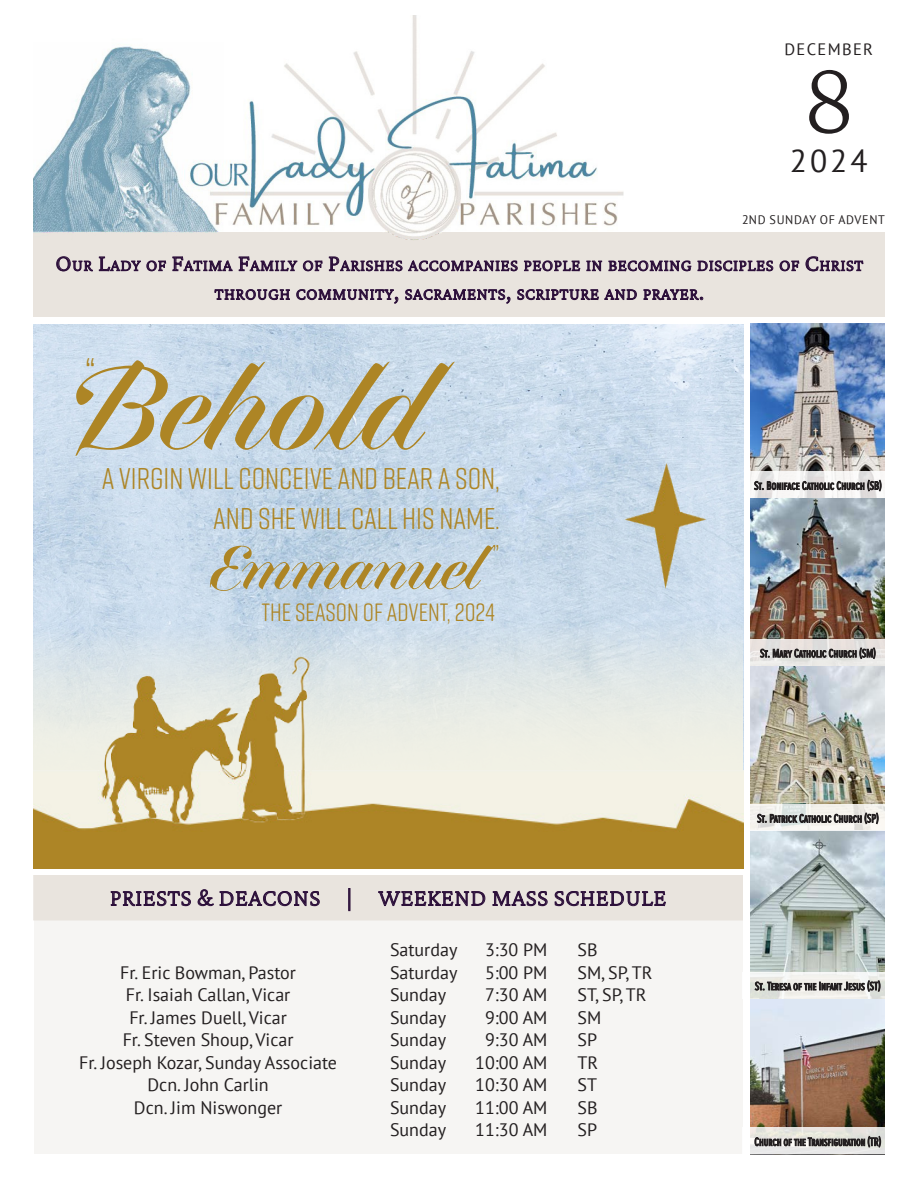
<style>
.page{position:relative;width:918px;height:1188px;background:#fff}
.page>*{position:absolute;margin:0;border:0;box-sizing:border-box;transform-origin:0 0}
.t1{font:600 109.95px "Dunhill Script";color:#ad8525}
.t2{font:108px "Crimson Pro";color:#231f20}
.t3{font:600 55.5px "Dunhill Script";color:#ad8525}
.t4{font:44.1px "Rift Soft";color:#ad8525}
.t5{font:31.5px "PT Sans";color:#231f20}
.t6{font:30px/39.9px "Rift Soft";color:#ad8525;text-align:right}
.t7{font:24.9px "Rift Soft";color:#ad8525}
.t8{font:24px "Crimson Pro";letter-spacing:.025em;color:#2c0f3a}
.t9{font:18px/22.5px "PT Sans";color:#231f20;text-align:center}
.t10{font:16.8px/28.8px "Crimson Pro";letter-spacing:.035em;color:#2c0f3a;text-align:center}
.t11{font:16.5px "PT Sans";letter-spacing:.08em;color:#231f20}
.t12{font:12.3px "PT Sans";letter-spacing:.06em;color:#231f20}
.t13{font:12px "Proxima Nova Ex Cn";color:#231f20;scale:1.05 1}
.t14{font:12px "Proxima Nova Ex Cn";color:#231f20}
.s1{font-size:24px}
</style>
<div class="page">
<div style="left:34px;top:904px;width:708px;height:250px;background:#f6f5f3"></div>
<img style="left:750px;top:323px;width:134px;height:805px">
<svg style="left:750px;top:972px;width:135px;height:27px;fill:#f1f0eb"></svg>
<div style="left:34px;top:876px;width:708px;height:44px;background:#e9e4de"></div>
<div style="left:33px;top:875px;width:710px;height:45px;border:1px solid #e9e4de"></div>
<svg style="left:750px;top:1128px;width:135px;height:26px;fill:#e8e7e1"></svg>
<svg style="left:743px;top:804px;width:142px;height:27px;fill:#f4f2ed"></svg>
<svg style="left:743px;top:639px;width:142px;height:27px;fill:#e7e2df"></svg>
<svg style="left:743px;top:471px;width:142px;height:27px;fill:#f7f5f4"></svg>
<div style="left:34px;top:232px;width:851px;height:84px;background:#e9e4de"></div>
<img style="left:34px;top:15px;width:589px;height:225px">
<img style="left:33px;top:324px;width:710px;height:544px">
<img style="left:34px;top:451px;width:709px;height:417px">
<p class="t11" style="left:785px;top:39px;width:90px">DECEMBER</p>
<p class="t2" style="left:801px;top:29px;width:57px">8</p>
<p class="t5" style="left:790px;top:141px;width:80px">2024</p>
<p class="t12" style="left:742px;top:212px;width:144px">2ND SUNDAY OF ADVENT</p>
<p class="t10" style="left:56px;top:251px;width:809px"><span class="s1">O</span>UR <span class="s1">L</span>ADY OF <span class="s1">F</span>ATIMA <span class="s1">F</span>AMILY OF <span class="s1">P</span>ARISHES ACCOMPANIES PEOPLE IN BECOMING DISCIPLES OF <span class="s1">C</span>HRIST<br>THROUGH COMMUNITY<span class="s1">,</span> SACRAMENTS<span class="s1">,</span> SCRIPTURE AND PRAYER<span class="s1">.</span></p>
<p class="t4" style="left:85px;top:342px;width:13px">“</p>
<p class="t1" style="left:66px;top:333px;width:362px">Behold</p>
<p class="t6" style="left:102px;top:457px;width:400px">A VIRGIN WILL CONCEIVE AND BEAR A SON,<br>AND SHE WILL CALL HIS NAME.</p>
<p class="t3" style="left:206px;top:530px;width:295px">Emmanuel <sup>”</sup></p>
<p class="t7" style="left:262px;top:595px;width:235px">THE SEASON OF ADVENT, 2024</p>
<p class="t8" style="left:110px;top:882px;width:558px">PRIESTS &amp; DEACONS | WEEKEND MASS SCHEDULE</p>
<p class="t9" style="left:390px;top:938px;width:69px">Saturday</p>
<p class="t9" style="left:485px;top:938px;width:64px">3:30 PM</p>
<p class="t9" style="left:578px;top:938px;width:22px">SB</p>
<p class="t9" style="left:390px;top:961px;width:69px">Saturday</p>
<p class="t9" style="left:485px;top:961px;width:64px">5:00 PM</p>
<p class="t9" style="left:578px;top:961px;width:77px">SM, SP, TR</p>
<p class="t9" style="left:390px;top:983px;width:58px">Sunday</p>
<p class="t9" style="left:485px;top:983px;width:64px">7:30 AM</p>
<p class="t9" style="left:578px;top:983px;width:70px">ST, SP, TR</p>
<p class="t9" style="left:390px;top:1006px;width:58px">Sunday</p>
<p class="t9" style="left:485px;top:1006px;width:64px">9:00 AM</p>
<p class="t9" style="left:578px;top:1006px;width:25px">SM</p>
<p class="t9" style="left:390px;top:1028px;width:58px">Sunday</p>
<p class="t9" style="left:485px;top:1028px;width:64px">9:30 AM</p>
<p class="t9" style="left:578px;top:1028px;width:21px">SP</p>
<p class="t9" style="left:390px;top:1051px;width:58px">Sunday</p>
<p class="t9" style="left:475px;top:1051px;width:74px">10:00 AM</p>
<p class="t9" style="left:578px;top:1051px;width:22px">TR</p>
<p class="t9" style="left:390px;top:1073px;width:58px">Sunday</p>
<p class="t9" style="left:475px;top:1073px;width:74px">10:30 AM</p>
<p class="t9" style="left:578px;top:1073px;width:21px">ST</p>
<p class="t9" style="left:390px;top:1096px;width:58px">Sunday</p>
<p class="t9" style="left:475px;top:1096px;width:74px">11:00 AM</p>
<p class="t9" style="left:578px;top:1096px;width:22px">SB</p>
<p class="t9" style="left:390px;top:1118px;width:58px">Sunday</p>
<p class="t9" style="left:475px;top:1118px;width:74px">11:30 AM</p>
<p class="t9" style="left:578px;top:1118px;width:21px">SP</p>
<p class="t9" style="left:79px;top:961px;width:259px">Fr. Eric Bowman, Pastor<br>Fr. Isaiah Callan, Vicar<br>Fr. James Duell, Vicar<br>Fr. Steven Shoup, Vicar<br>Fr. Joseph Kozar, Sunday Associate<br>Dcn. John Carlin<br>Dcn. Jim Niswonger</p>
<p class="t13" style="left:754px;top:477px;width:123px">St. Boniface Catholic Church (SB)</p>
<p class="t13" style="left:760px;top:645px;width:112px">St. Mary Catholic Church (SM)</p>
<p class="t13" style="left:757px;top:810px;width:117px">St. Patrick Catholic Church (SP)</p>
<p class="t13" style="left:755px;top:977px;width:121px">St. Teresa of the Infant Jesus (ST)</p>
<p class="t14" style="left:754px;top:1133px;width:128px">Church of the Transfiguration (TR)</p>
</div>
